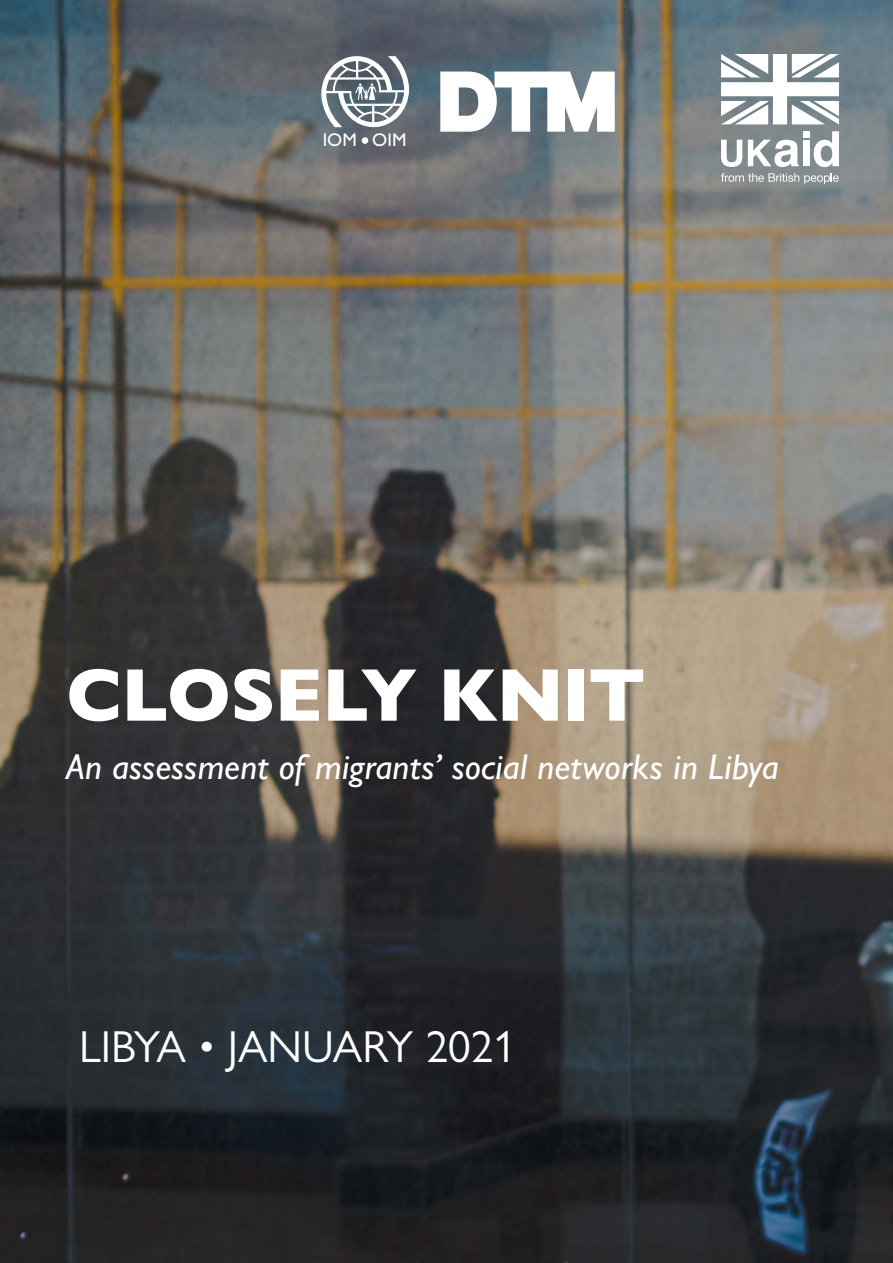
<style>
.page{position:relative;width:893px;height:1263px;background:#fff}
.page>*{position:absolute;margin:0;border:0;box-sizing:border-box;transform-origin:0 0}
.t1{font:800 75px "Gill Sans Nova";color:#fff}
.t2{font:45px "Gill Sans Nova";color:#fff}
.t3{font:italic 500 36px "Gill Sans Nova";color:#fff}
.t4{font:500 18.45px "Gill Sans Nova";color:#fff}
</style>
<div class="page">
<img style="left:0;top:0;width:893px;height:1262px">
<svg style="left:321px;top:56px;width:88px;height:71px"></svg>
<svg style="left:440px;top:72px;width:175px;height:60px"></svg>
<div style="left:362px;top:137px;width:6px;height:7px;background:#fff;border-radius:50%"></div>
<svg style="left:721px;top:140px;width:21px;height:27px"></svg>
<svg style="left:748px;top:140px;width:51px;height:27px"></svg>
<div style="left:803px;top:131px;width:7px;height:7px;background:#fff"></div>
<div style="left:803px;top:140px;width:7px;height:26px;background:#fff"></div>
<svg style="left:814px;top:131px;width:25px;height:36px"></svg>
<svg style="left:721px;top:54px;width:118px;height:70px"></svg>
<svg style="left:721px;top:173px;width:118px;height:11px"></svg>
<p class="t4" style="left:323px;top:129px;width:85px">IOM OIM</p>
<h1 class="t1" style="left:66px;top:648px;width:580px">CLOSELY KNIT</h1>
<p class="t3" style="left:66px;top:744px;width:714px">An assessment of migrants’ social networks in Libya</p>
<p class="t2" style="left:79px;top:1019px;width:438px">LIBYA • JANUARY 2021</p>
</div>
